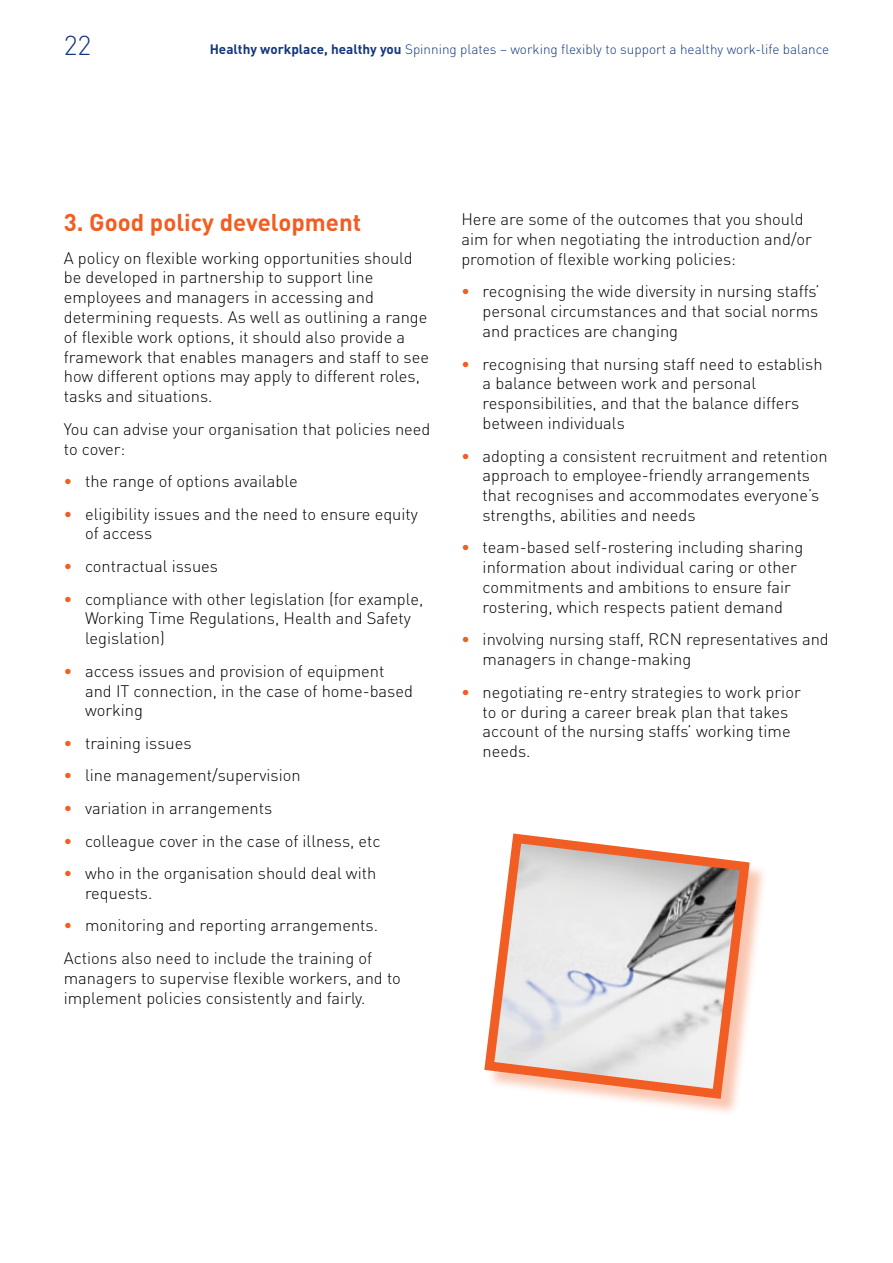
<style>
.page{position:relative;width:893px;height:1263px;background:#fff}
.page>*{position:absolute;margin:0;border:0;box-sizing:border-box;transform-origin:0 0}
.t1{font:300 27px "DINOT";color:#14377d}
.t2{font:700 24px "DINOT";color:#f15d22}
.t3{font:300 16.5px/19.8px "DINOT";color:#000}
.t4{font:300 13.5px "DINOT";color:#14377d}
.s1{font-weight:700}
.s2{font-weight:500;color:#f15d22}
</style>
<div class="page">
<div style="left:486px;top:836px;width:282px;height:281px;background:#f15d22;opacity:.35"></div>
<svg style="left:484px;top:833px;width:271px;height:271px"></svg>
<h1 class="t1" style="left:64px;top:28px;width:29px">22</h1>
<p class="t4" style="left:210px;top:41px;width:621px"><span class="s1">Healthy workplace, healthy you</span> Spinning plates – working flexibly to support a healthy work-life balance</p>
<h2 class="t2" style="left:64px;top:207px;width:299px">3. Good policy development</h2>
<p class="t3" style="left:64px;top:247px;width:367px">A policy on flexible working opportunities should be developed in partnership to support line employees and managers in accessing and determining requests. As well as outlining a range of flexible work options, it should also provide a framework that enables managers and staff to see how different options may apply to different roles, tasks and situations.</p>
<p class="t3" style="left:64px;top:419px;width:368px">You can advise your organisation that policies need to cover:</p>
<p class="t3" style="left:64px;top:471px;width:235px"><span class="s2">•</span> the range of options available</p>
<p class="t3" style="left:85px;top:504px;width:334px;text-indent:-21px"><span class="s2">•</span> eligibility issues and the need to ensure equity of access</p>
<p class="t3" style="left:64px;top:556px;width:156px"><span class="s2">•</span> contractual issues</p>
<p class="t3" style="left:85px;top:588px;width:340px;text-indent:-21px"><span class="s2">•</span> compliance with other legislation (for example,<br>Working Time Regulations, Health and Safety legislation)</p>
<p class="t3" style="left:85px;top:661px;width:329px;text-indent:-21px"><span class="s2">•</span> access issues and provision of equipment and IT connection, in the case of home-based working</p>
<p class="t3" style="left:64px;top:733px;width:129px"><span class="s2">•</span> training issues</p>
<p class="t3" style="left:64px;top:765px;width:238px"><span class="s2">•</span> line management/supervision</p>
<p class="t3" style="left:64px;top:798px;width:210px"><span class="s2">•</span> variation in arrangements</p>
<p class="t3" style="left:64px;top:830px;width:318px"><span class="s2">•</span> colleague cover in the case of illness, etc</p>
<p class="t3" style="left:85px;top:863px;width:293px;text-indent:-21px"><span class="s2">•</span> who in the organisation should deal with requests.</p>
<p class="t3" style="left:64px;top:909px;width:316px;line-height:32.5px"><span class="s2">•</span> monitoring and reporting arrangements.<br>Actions also need to include the training of</p>
<p class="t3" style="left:64px;top:968px;width:339px">managers to supervise flexible workers, and to implement policies consistently and fairly.</p>
<p class="t3" style="left:461px;top:209px;width:352px">Here are some of the outcomes that you should aim for when negotiating the introduction and/or promotion of flexible working policies:</p>
<p class="t3" style="left:483px;top:281px;width:339px;text-align:justify;text-indent:-21px"><span class="s2">•</span> recognising the wide diversity in nursing staffs’ personal circumstances and that social norms and practices are changing</p>
<p class="t3" style="left:483px;top:354px;width:342px;text-indent:-21px"><span class="s2">•</span> recognising that nursing staff need to establish a balance between work and personal responsibilities, and that the balance differs between individuals</p>
<p class="t3" style="left:483px;top:445px;width:347px;text-indent:-21px"><span class="s2">•</span> adopting a consistent recruitment and retention approach to employee-friendly arrangements that recognises and accommodates everyone’s strengths, abilities and needs</p>
<p class="t3" style="left:483px;top:537px;width:322px;text-indent:-21px"><span class="s2">•</span> team-based self-rostering including sharing information about individual caring or other commitments and ambitions to ensure fair rostering, which respects patient demand</p>
<p class="t3" style="left:483px;top:629px;width:348px;text-indent:-21px"><span class="s2">•</span> involving nursing staff, RCN representatives and managers in change-making</p>
<p class="t3" style="left:483px;top:682px;width:320px;text-indent:-21px"><span class="s2">•</span> negotiating re-entry strategies to work prior to or during a career break plan that takes account of the nursing staffs’ working time needs.</p>
</div>
